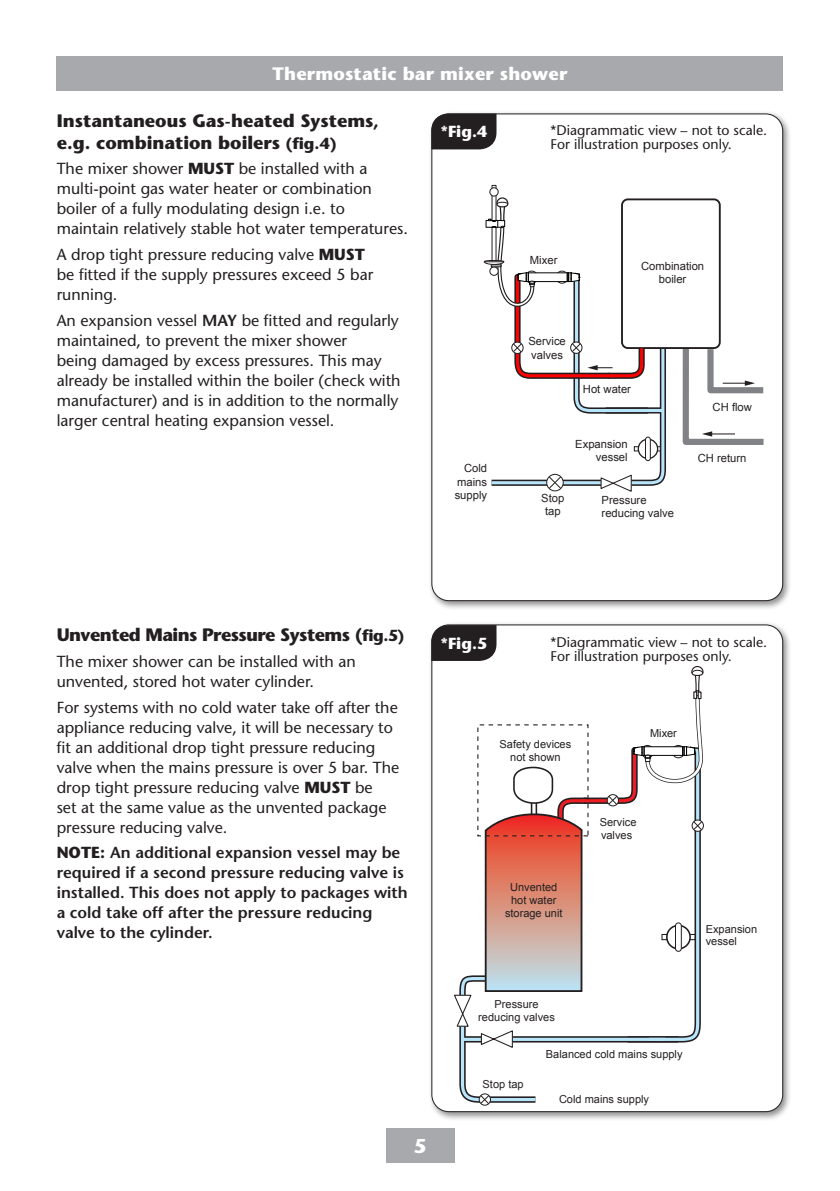
<style>
.page{position:relative;width:840px;height:1191px;background:#fff}
.page>*{position:absolute;margin:0;border:0;box-sizing:border-box;transform-origin:0 0}
.t1{font:700 20px "Stone Sans Std";color:#fff}
._02_Sub_Head_9pt_BOL{font:700 18px/22px "Stone Sans Std";color:#231f20}
._02_Sub_Head_9pt_BOL-2{font:700 18px "Stone Sans Std";letter-spacing:-.03em;color:#231f20}
.t2{font:700 18px "Stone Sans Std";letter-spacing:.01em;color:#fff}
._03_Body_text_8pt_IT{font:500 16px/20px "Stone Sans Std";color:#231f20}
._03_Body_text_8pt_IT-2{font:600 16px/20px "Stone Sans Std";color:#231f20}
.t3{font:700 16px "Stone Sans Std";color:#fff}
.t4{font:500 14px "Stone Sans Std";color:#231f20}
.t5{font:11.2px/13.2px "Arial";color:#231f20}
.t6{font:11px/12.8px "Arial";color:#231f20;text-align:center}
.s1{font-size:16px}
.s2{font-weight:700}
.s3{font-weight:600}
</style>
<div class="page">
<div style="left:57px;top:57px;width:725px;height:34px;background:#a8a9ad"></div>
<div style="left:386px;top:1128px;width:68px;height:34px;background:#a8a9ad"></div>
<div style="left:427px;top:621px;width:364px;height:499px;background:#231f20;opacity:.5"></div>
<div style="left:431px;top:625px;width:351px;height:486px;background:#fff;border-radius:17px"></div>
<div style="left:427px;top:110px;width:364px;height:500px;background:#231f20;opacity:.5"></div>
<div style="left:431px;top:114px;width:351px;height:486px;background:#fff;border-radius:17px"></div>
<div style="left:620px;top:198px;width:100px;height:151px;border:2px solid #231f20;border-radius:6px"></div>
<svg style="left:679px;top:342px;width:85px;height:103px"></svg>
<div style="left:491px;top:185px;width:5px;height:87px;border:1px solid #231f20"></div>
<div style="left:489px;top:188px;width:9px;height:8px;background:#fff;border-radius:50%"></div>
<div style="left:489px;top:187px;width:9px;height:10px;border:1px solid #231f20;border-radius:50%"></div>
<svg style="left:483px;top:197px;width:185px;height:295px"></svg>
<div style="left:431px;top:114px;width:65px;height:35px;background:#231f20"></div>
<svg style="left:431px;top:625px;width:273px;height:481px"></svg>
<p class="t2" style="left:272px;top:63px;width:296px">Thermostatic bar mixer shower</p>
<p class="_02_Sub_Head_9pt_BOL" style="left:57px;top:109px;width:324px">Instantaneous Gas-heated Systems, e.g. combination boilers <span class="s1">(fig.4)</span></p>
<p class="_03_Body_text_8pt_IT" style="left:57px;top:159px;width:352px">The mixer shower <span class="s2">MUST</span> be installed with a multi-point gas water heater or combination boiler of a fully modulating design i.e. to maintain relatively stable hot water temperatures.</p>
<p class="_03_Body_text_8pt_IT" style="left:57px;top:244px;width:318px">A drop tight pressure reducing valve <span class="s2">MUST </span>be fitted if the supply pressures exceed 5 bar running.</p>
<p class="_03_Body_text_8pt_IT" style="left:57px;top:310px;width:345px">An expansion vessel <span class="s3">MAY</span> be fitted and regularly maintained, to prevent the mixer shower<br>being damaged by excess pressures. This may already be installed within the boiler (check with manufacturer) and is in addition to the normally larger central heating expansion vessel.</p>
<p class="t3" style="left:440px;top:122px;width:48px">*Fig.4</p>
<p class="t5" style="left:454px;top:462px;width:34px;text-align:justify;text-indent:9px">Cold mains supply</p>
<p class="t4" style="left:550px;top:122px;width:218px">*Diagrammatic view – not to scale.</p>
<p class="t4" style="left:550px;top:136px;width:183px">For illustration purposes only.</p>
<p class="t5" style="left:529px;top:254px;width:29px">Mixer</p>
<p class="t5" style="left:640px;top:259px;width:65px;text-align:center">Combination boiler</p>
<p class="t5" style="left:528px;top:335px;width:39px">Service valves</p>
<p class="t5" style="left:582px;top:382px;width:50px">Hot water</p>
<p class="t5" style="left:541px;top:492px;width:25px;text-align:center">Stop tap</p>
<p class="t5" style="left:575px;top:437px;width:54px;text-align:right">Expansion vessel</p>
<p class="t5" style="left:601px;top:493px;width:74px">Pressure reducing valve</p>
<p class="t5" style="left:712px;top:400px;width:41px">CH flow</p>
<p class="t5" style="left:697px;top:451px;width:50px">CH return</p>
<p class="_02_Sub_Head_9pt_BOL-2" style="left:57px;top:624px;width:349px">Unvented Mains Pressure Systems (<span class="s1">fig.5)</span></p>
<p class="_03_Body_text_8pt_IT" style="left:57px;top:651px;width:300px">The mixer shower can be installed with an unvented, stored hot water cylinder.</p>
<p class="_03_Body_text_8pt_IT" style="left:57px;top:697px;width:344px">For systems with no cold water take off after the appliance reducing valve, it will be necessary to fit an additional drop tight pressure reducing valve when the mains pressure is over 5 bar. The drop tight pressure reducing valve <span class="s2">MUST</span> be<br>set at the same value as the unvented package pressure reducing valve.</p>
<p class="_03_Body_text_8pt_IT-2" style="left:57px;top:842px;width:352px"><span class="s2">NOTE:</span> An additional expansion vessel may be required if a second pressure reducing valve is installed. This does not apply to packages with a cold take off after the pressure reducing valve to the cylinder.</p>
<p class="t3" style="left:440px;top:633px;width:48px">*Fig.5</p>
<p class="t4" style="left:550px;top:633px;width:218px">*Diagrammatic view – not to scale.</p>
<p class="t4" style="left:550px;top:647px;width:183px">For illustration purposes only.</p>
<p class="t6" style="left:499px;top:737px;width:73px">Safety devices not shown</p>
<p class="t6" style="left:504px;top:881px;width:59px">Unvented hot water storage unit</p>
<p class="t6" style="left:649px;top:726px;width:28px">Mixer</p>
<p class="t6" style="left:599px;top:815px;width:38px;text-align:left">Service valves</p>
<p class="t6" style="left:705px;top:922px;width:53px;text-align:left">Expansion vessel</p>
<p class="t1" style="left:413px;top:1134px;width:14px">5</p>
<p class="t6" style="left:478px;top:998px;width:78px">Pressure reducing valves</p>
<p class="t6" style="left:482px;top:1078px;width:43px">Stop tap</p>
<p class="t6" style="left:545px;top:1047px;width:138px">Balanced cold mains supply</p>
<p class="t6" style="left:558px;top:1092px;width:91px">Cold mains supply</p>
</div>
